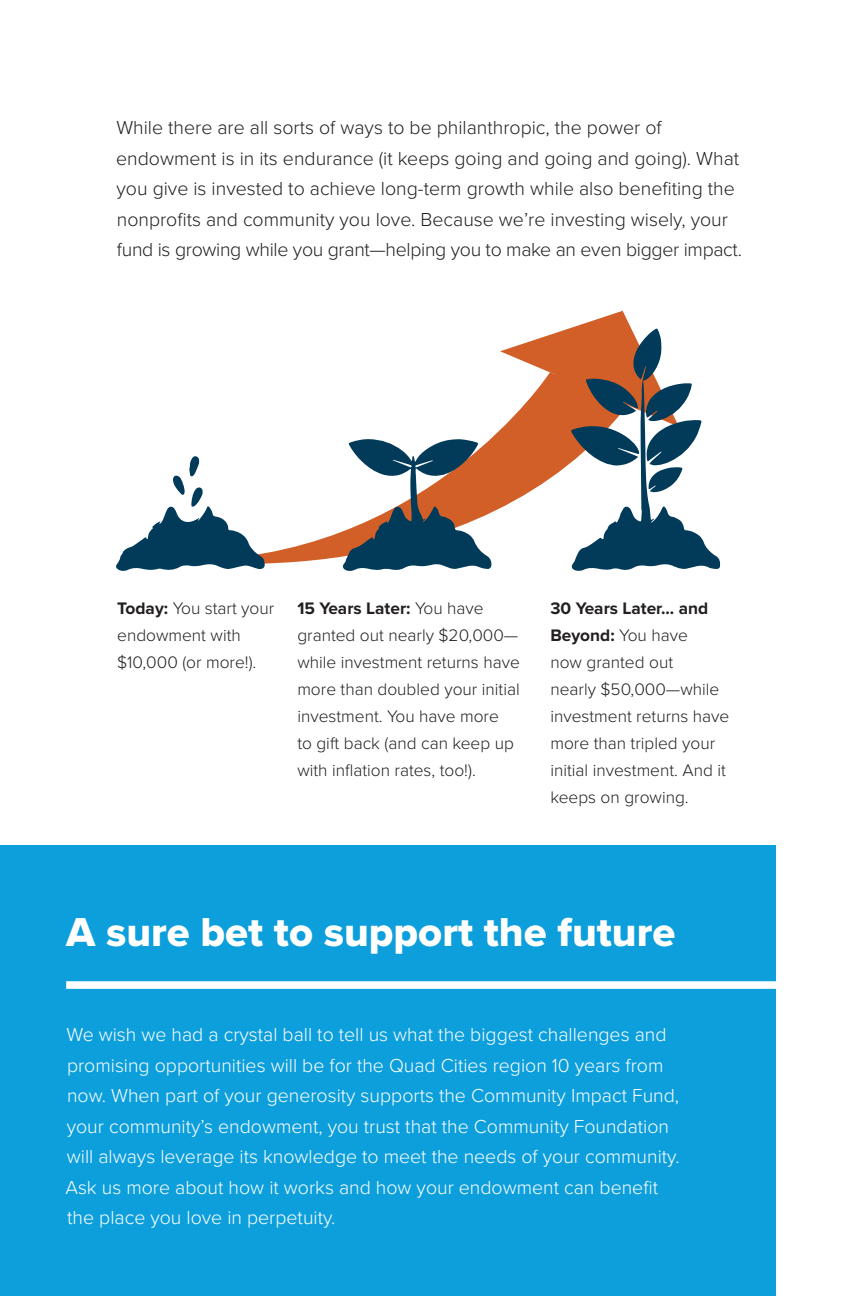
<style>
.page{position:relative;width:864px;height:1296px;background:#fff}
.page>*{position:absolute;margin:0;border:0;box-sizing:border-box;transform-origin:0 0}
.t1{font:41.8px "Proxima Nova Extrabld";color:#fff}
.t2{font:300 19.6px/30.6px "Proxima Nova";color:#fff}
.t3{font:300 19.6px/30.4px "Proxima Nova";color:#231f20}
.t4{font:300 17.2px/27px "Proxima Nova";color:#231f20}
.s1{font-weight:700}
</style>
<div class="page">
<svg style="left:265px;top:430px;width:235px;height:137px"></svg>
<svg style="left:343px;top:439px;width:149px;height:132px"></svg>
<svg style="left:500px;top:311px;width:220px;height:260px"></svg>
<svg style="left:116px;top:456px;width:149px;height:115px"></svg>
<div style="left:0;top:845px;width:776px;height:451px;background:#0c9fdc"></div>
<div style="left:66px;top:981px;width:798px;height:8px;background:#fff"></div>
<p class="t3" style="left:116px;top:112px;width:627px">While there are all sorts of ways to be philanthropic, the power of endowment is in its endurance (it keeps going and going and going). What you give is invested to achieve long-term growth while also benefiting the nonprofits and community you love. Because we’re investing wisely, your fund is growing while you grant—helping you to make an even bigger impact.</p>
<p class="t4" style="left:117px;top:594px;width:159px"><span class="s1">Today:</span> You start your endowment with $10,000 (or more!).</p>
<p class="t4" style="left:297px;top:594px;width:224px"><span class="s1">15 Years Later:</span> You have granted out nearly $20,000— while investment returns have more than doubled your initial investment. You have more<br>to gift back (and can keep up with inflation rates, too!).</p>
<p class="t4" style="left:550px;top:594px;width:181px"><span class="s1">30 Years Later... and<br>Beyond:</span> You have<br>now granted out<br>nearly $50,000—while investment returns have more than tripled your initial investment. And it keeps on growing.</p>
<p class="t1" style="left:66px;top:900px;width:611px">A sure bet to support the future</p>
<p class="t1" style="left:137px;top:915px;width:613px">A sure-bet to support the future</p>
<p class="t2" style="left:65px;top:1019px;width:616px">We wish we had a crystal ball to tell us what the biggest challenges and promising opportunities will be for the Quad Cities region 10 years from now. When part of your generosity supports the Community Impact Fund, your community’s endowment, you trust that the Community Foundation will always leverage its knowledge to meet the needs of your community.<br>Ask us more about how it works and how your endowment can benefit the place you love in perpetuity.</p>
</div>
